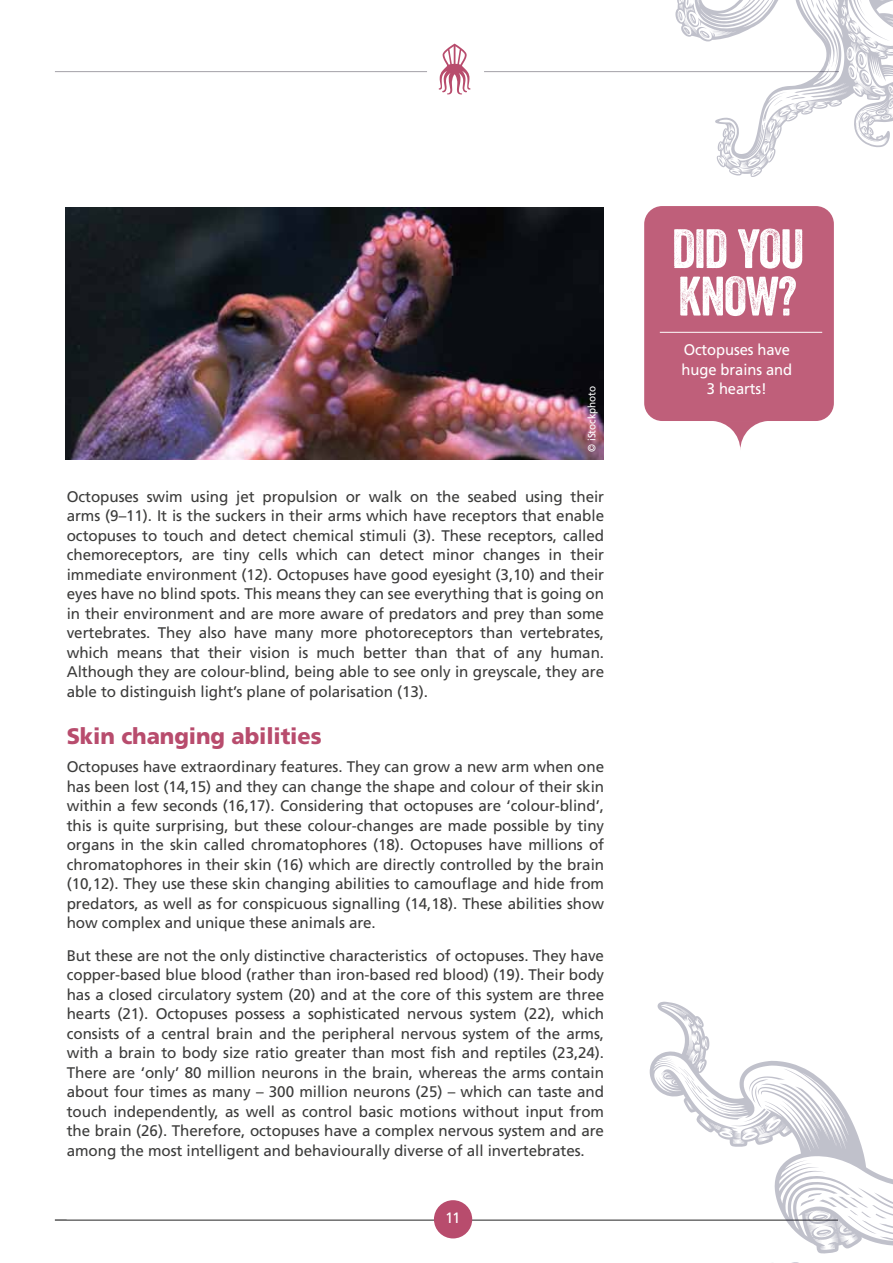
<style>
.page{position:relative;width:893px;height:1263px;background:#fff}
.page>*{position:absolute;margin:0;border:0;box-sizing:border-box;transform-origin:0 0}
.t1{font:53.7px/47.4px "Veneer";letter-spacing:-.025em;color:#fff}
.t2{font:900 22.5px "Frutiger";letter-spacing:-.005em;color:#b84c6d}
.t3{font:15.3px/19.5px "Frutiger";letter-spacing:-.005em;color:#3c3c3b;text-align:justify}
.t4{font:15.3px/19.5px "Frutiger";letter-spacing:-.005em;color:#fff;text-align:center;scale:.96 1}
.t5{font:15px "Frutiger";color:#fff}
.t6{font:10.5px "Frutiger";letter-spacing:-.005em;color:#fff;scale:.95 1}
</style>
<div class="page">
<hr style="left:55px;top:1220px;width:783px;height:1px;background:#000">
<div style="left:434px;top:1200px;width:38px;height:38px;background:#b84c6d;border-radius:50%"></div>
<hr style="left:55px;top:71px;width:372px;height:1px;background:#a3a1a7">
<hr style="left:484px;top:71px;width:355px;height:1px;background:#a3a1a7">
<svg style="left:439px;top:44px;width:32px;height:50px"></svg>
<div style="left:644px;top:206px;width:190px;height:215px;background:#bf5f7a;border-radius:18px"></div>
<hr style="left:660px;top:332px;width:162px;height:1px;background:#fff">
<svg style="left:714px;top:421px;width:53px;height:29px"></svg>
<svg style="left:650px;top:1002px;width:243px;height:252px"></svg>
<svg style="left:688px;top:1017px;width:13px;height:7px"></svg>
<svg style="left:705px;top:1039px;width:2px;height:8px"></svg>
<svg style="left:800px;top:1187px;width:93px;height:49px"></svg>
<svg style="left:678px;top:1054px;width:107px;height:84px"></svg>
<svg style="left:675px;top:0;width:218px;height:177px"></svg>
<img style="left:66px;top:207px;width:537px;height:252px">
<p class="t6" style="left:585px;top:452px;width:71px;rotate:-90deg">© iStockphoto</p>
<p class="t3" style="left:67px;top:486px;width:539px">Octopuses swim using jet propulsion or walk on the seabed using their arms (9–11). It is the suckers in their arms which have receptors that enable octopuses to touch and detect chemical stimuli (3). These receptors, called chemoreceptors, are tiny cells which can detect minor changes in their immediate environment (12). Octopuses have good eyesight (3,10) and their eyes have no blind spots. This means they can see everything that is going on in their environment and are more aware of predators and prey than some vertebrates. They also have many more photoreceptors than vertebrates, which means that their vision is much better than that of any human.<br>Although they are colour-blind, being able to see only in greyscale, they are able to distinguish light’s plane of polarisation (13).</p>
<h2 class="t2" style="left:67px;top:723px;width:256px">Skin changing abilities</h2>
<p class="t3" style="left:67px;top:757px;width:539px">Octopuses have extraordinary features. They can grow a new arm when one has been lost (14,15) and they can change the shape and colour of their skin within a few seconds (16,17). Considering that octopuses are ‘colour-blind’, this is quite surprising, but these colour-changes are made possible by tiny organs in the skin called chromatophores (18). Octopuses have millions of chromatophores in their skin (16) which are directly controlled by the brain (10,12). They use these skin changing abilities to camouflage and hide from predators, as well as for conspicuous signalling (14,18). These abilities show how complex and unique these animals are.</p>
<p class="t3" style="left:67px;top:945px;width:539px">But these are not the only distinctive characteristics of octopuses. They have copper-based blue blood (rather than iron-based red blood) (19). Their body has a closed circulatory system (20) and at the core of this system are three hearts (21). Octopuses possess a sophisticated nervous system (22), which consists of a central brain and the peripheral nervous system of the arms, with a brain to body size ratio greater than most fish and reptiles (23,24).<br>There are ‘only’ 80 million neurons in the brain, whereas the arms contain about four times as many – 300 million neurons (25) – which can taste and touch independently, as well as control basic motions without input from the brain (26). Therefore, octopuses have a complex nervous system and are among the most intelligent and behaviourally diverse of all invertebrates.</p>
<p class="t5" style="left:445px;top:1209px;width:17px">11</p>
<h1 class="t1" style="left:672px;top:225px;width:134px">DID YOU<br>KNOW?</h1>
<p class="t4" style="left:682px;top:340px;width:117px">Octopuses have huge brains and<br>3 hearts!</p>
</div>
